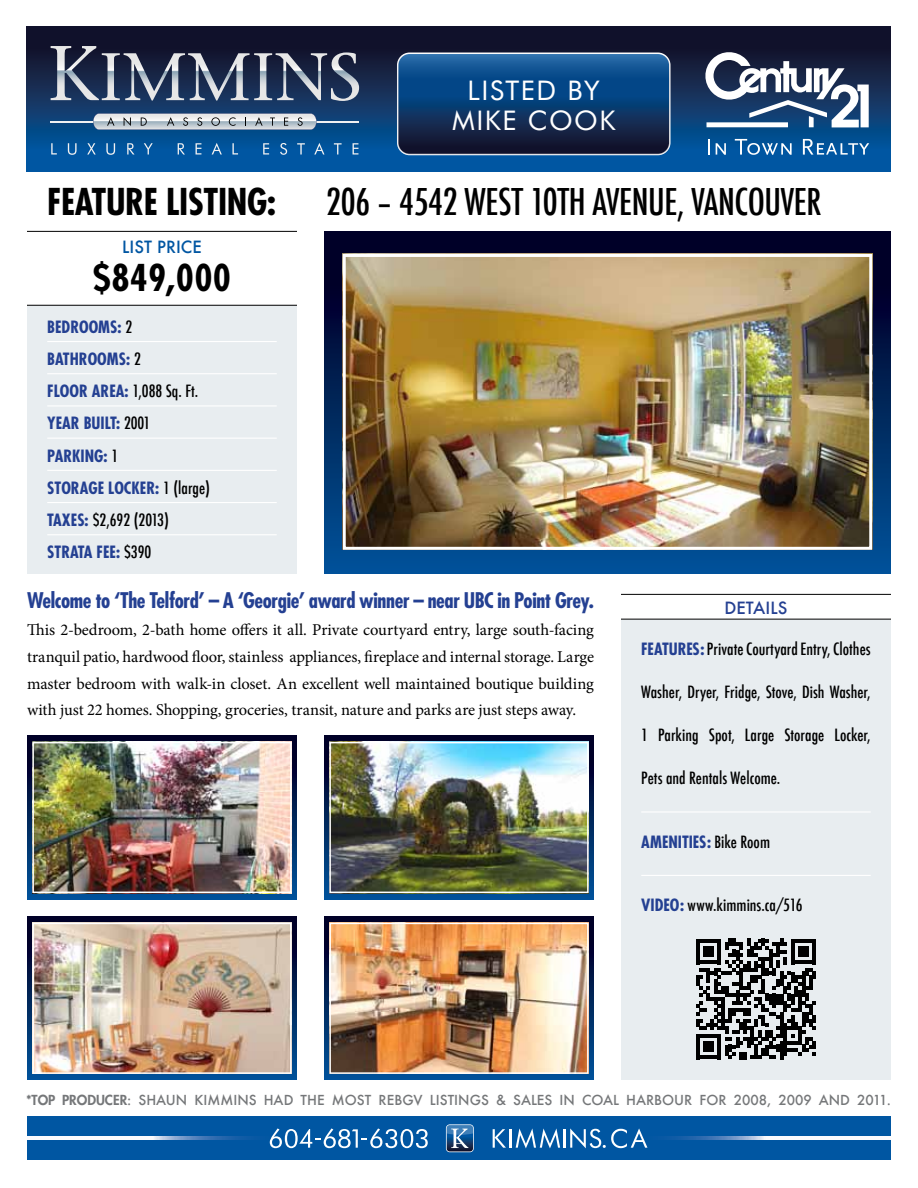
<style>
.page{position:relative;width:918px;height:1188px;background:#fff}
.page>*{position:absolute;margin:0;border:0;box-sizing:border-box;transform-origin:0 0}
.t1{font:500 condensed 36px "Futura";letter-spacing:-.01em;color:#000}
.t2{font:700 condensed 36px "Futura";letter-spacing:-.01em;color:#000}
.t3{font:27px/30px "Futura BT";letter-spacing:.055em;color:#fff;text-align:center}
.t4{font:700 condensed 21px "Futura";letter-spacing:-.02em;color:#244092}
.t5{font:16.5px/26.7px "Minion Pro";letter-spacing:-.005em;color:#000;text-align:justify}
.t6{font:500 condensed 16.5px "Futura";color:#000}
.t7{font:700 condensed 16.5px/32.2px "Futura";color:#244092}
.t8{font:500 16.5px "Futura";color:#0056a2}
.t9{font:500 16.5px "Futura";color:#244092}
.t10{font:500 13.5px "Futura";color:#757779}
.s1{font-weight:500;color:#000}
.s2{font-weight:700;color:#244092}
.s3{font-weight:800}
</style>
<div class="page">
<svg style="left:27px;top:27px;width:863px;height:145px;background:#0b3769"></svg>
<div style="left:27px;top:1117px;width:863px;height:43px;background:#0056a2"></div>
<svg style="left:27px;top:1137px;width:863px;height:3px"></svg>
<svg style="left:708px;top:139px;width:2px;height:16px"></svg>
<svg style="left:716px;top:143px;width:10px;height:12px"></svg>
<svg style="left:735px;top:139px;width:57px;height:16px"></svg>
<svg style="left:803px;top:139px;width:66px;height:16px"></svg>
<svg style="left:703px;top:50px;width:166px;height:77px"></svg>
<svg style="left:51px;top:46px;width:308px;height:55px;background:#48536c"></svg>
<hr style="left:51px;top:121px;width:308px;height:1px;background:#f1f1f2">
<svg style="left:93px;top:113px;width:224px;height:17px;background:#bac1c9"></svg>
<svg style="left:51px;top:143px;width:6px;height:12px"></svg>
<svg style="left:68px;top:143px;width:9px;height:12px"></svg>
<svg style="left:87px;top:143px;width:9px;height:12px"></svg>
<svg style="left:106px;top:143px;width:9px;height:12px"></svg>
<svg style="left:127px;top:143px;width:8px;height:12px"></svg>
<svg style="left:144px;top:143px;width:9px;height:12px"></svg>
<svg style="left:178px;top:143px;width:7px;height:12px"></svg>
<svg style="left:196px;top:143px;width:5px;height:12px"></svg>
<svg style="left:212px;top:143px;width:10px;height:12px"></svg>
<svg style="left:232px;top:143px;width:6px;height:12px"></svg>
<svg style="left:263px;top:143px;width:6px;height:12px"></svg>
<svg style="left:280px;top:143px;width:7px;height:12px"></svg>
<svg style="left:297px;top:143px;width:8px;height:12px"></svg>
<svg style="left:314px;top:143px;width:10px;height:12px"></svg>
<svg style="left:334px;top:143px;width:8px;height:12px"></svg>
<svg style="left:353px;top:143px;width:5px;height:12px"></svg>
<svg style="left:446px;top:1124px;width:28px;height:28px"></svg>
<svg style="left:270px;top:1128px;width:158px;height:20px"></svg>
<svg style="left:493px;top:1128px;width:154px;height:20px"></svg>
<svg style="left:398px;top:53px;width:272px;height:102px;background:#153f6f"></svg>
<svg style="left:324px;top:232px;width:567px;height:342px;background:#042b60"></svg>
<img style="left:347px;top:258px;width:521px;height:288px">
<div style="left:343px;top:254px;width:529px;height:296px;border:3px solid #fff"></div>
<div style="left:621px;top:619px;width:270px;height:461px;background:#e8edf0"></div>
<hr style="left:641px;top:811px;width:230px;height:2px;background:#fff">
<hr style="left:641px;top:875px;width:230px;height:1px;background:#fff">
<div style="left:27px;top:736px;width:270px;height:163px;background:linear-gradient(to bottom,#00001a,#005399)"></div>
<div style="left:27px;top:917px;width:270px;height:163px;background:linear-gradient(to bottom,#00001a,#005499)"></div>
<div style="left:324px;top:736px;width:270px;height:163px;background:linear-gradient(to bottom,#00001a,#005399)"></div>
<div style="left:324px;top:917px;width:270px;height:163px;background:linear-gradient(to bottom,#00001a,#005499)"></div>
<img style="left:35px;top:745px;width:254px;height:145px">
<div style="left:32px;top:742px;width:260px;height:151px;border:2px solid #fff"></div>
<img style="left:35px;top:926px;width:254px;height:145px">
<div style="left:32px;top:923px;width:260px;height:151px;border:2px solid #fff"></div>
<img style="left:332px;top:745px;width:254px;height:145px">
<div style="left:329px;top:742px;width:260px;height:151px;border:2px solid #fff"></div>
<img style="left:332px;top:926px;width:254px;height:145px">
<div style="left:329px;top:923px;width:260px;height:151px;border:2px solid #fff"></div>
<div style="left:27px;top:306px;width:270px;height:268px;background:#e8edf0"></div>
<hr style="left:621px;top:619px;width:270px;height:1px;background:#000">
<hr style="left:27px;top:231px;width:270px;height:1px;background:#000">
<hr style="left:621px;top:594px;width:270px;height:1px;background:#000">
<hr style="left:27px;top:305px;width:270px;height:1px;background:#000">
<hr style="left:47px;top:341px;width:230px;height:1px;background:#fff">
<hr style="left:47px;top:373px;width:230px;height:1px;background:#fff">
<hr style="left:47px;top:405px;width:230px;height:2px;background:#fff">
<hr style="left:47px;top:438px;width:230px;height:1px;background:#fff">
<hr style="left:47px;top:470px;width:230px;height:1px;background:#fff">
<hr style="left:47px;top:502px;width:230px;height:1px;background:#fff">
<hr style="left:47px;top:534px;width:230px;height:1px;background:#fff">
<svg style="left:696px;top:939px;width:120px;height:120px"></svg>
<h2 class="t3" style="left:452px;top:75px;width:165px">LISTED BY<br>MIKE COOK</h2>
<h1 class="t2" style="left:47px;top:179px;width:230px">FEATURE LISTING:</h1>
<h1 class="t1" style="left:326px;top:178px;width:482px">206 – 4542 WEST 10th AveNUE, Vancouver</h1>
<p class="t8" style="left:122px;top:235px;width:79px">LIST PRICE</p>
<h1 class="t2" style="left:93px;top:256px;width:139px">$849,000</h1>
<p class="t7" style="left:47px;top:311px;width:164px">BEDROOMS: <span class="s1">2<br></span>BATHROOMS: <span class="s1">2<br></span>FLOOR AREA: <span class="s1">1,088 Sq. Ft.<br></span>YEAR BUILT: <span class="s1">2001<br></span>PARKING: <span class="s1">1<br></span>STORAGE LOCKER: <span class="s1">1 (large)<br></span>TAXES: <span class="s1">$2,692 (2013)<br></span>STRATA FEE: <span class="s1">$390</span></p>
<p class="t4" style="left:27px;top:588px;width:568px">Welcome to ‘The Telford’ – A ‘Georgie’ award winner – near UBC in Point Grey.</p>
<p class="t5" style="left:27px;top:617px;width:569px">This 2-bedroom, 2-bath home offers it all. Private courtyard entry, large south-facing tranquil patio, hardwood floor, stainless appliances, fireplace and internal storage. Large master bedroom with walk-in closet. An excellent well maintained boutique building with just 22 homes. Shopping, groceries, transit, nature and parks are just steps away.</p>
<p class="t9" style="left:725px;top:597px;width:10px">DETAIL</p>
<p class="t9" style="left:778px;top:597px;width:11px">S</p>
<p class="t6" style="left:641px;top:638px;width:231px"><span class="s2">FEATURES:</span> Private Courtyard Entry, Clothes</p>
<p class="t6" style="left:641px;top:681px;width:231px">Washer, Dryer, Fridge, Stove, Dish Washer,</p>
<p class="t6" style="left:641px;top:725px;width:231px">1 Parking Spot, Large Storage Locker,</p>
<p class="t6" style="left:641px;top:768px;width:141px">Pets and Rentals Welcome.</p>
<p class="t7" style="left:641px;top:826px;width:130px">AMENITIES: <span class="s1">Bike Room</span></p>
<p class="t6" style="left:641px;top:895px;width:163px"><span class="s2">VIDEO:</span> www.kimmins.ca/516</p>
<p class="t10" style="left:26px;top:1090px;width:454px"><span class="s3">*TOP PRODUCER</span>: SHAUN KIMMINS HAD THE MOST REBGV LISTINGS</p>
<p class="t10" style="left:496px;top:1090px;width:160px">&amp; SALES IN COAL HARBO</p>
<p class="t10" style="left:674px;top:1090px;width:43px">UR FOR</p>
<p class="t10" style="left:734px;top:1090px;width:159px">2008, 2009 AND 2011.</p>
</div>
